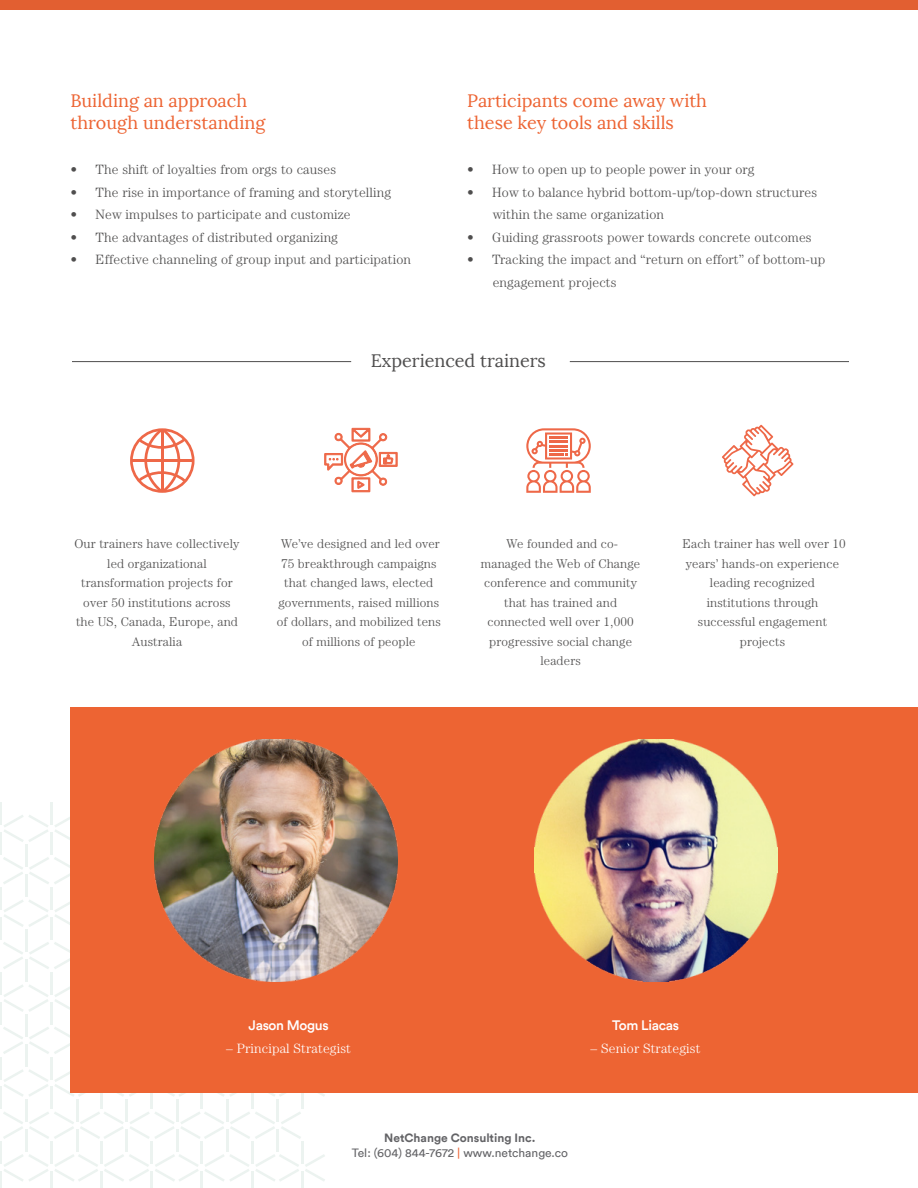
<style>
.page{position:relative;width:918px;height:1188px;background:#fff}
.page>*{position:absolute;margin:0;border:0;box-sizing:border-box;transform-origin:0 0}
.t1{font:18px "Lora";color:#ed6433}
.t2{font:18px "Lora";color:#4f4e4e}
.t3{font:500 13.8px "Circular";letter-spacing:-.025em;color:#fff}
.t4{font:300 13.5px "Century Std";letter-spacing:.01em;color:#4f4e4e}
.t5{font:300 13.5px "Century Std";letter-spacing:.01em;color:#fff}
.t6{font:300 12.75px/19.5px "Century Std";letter-spacing:.01em;color:#4f4e4e;text-align:center}
.t7{font:12px/15px "Circular";color:#636366;text-align:center}
.s1{font-weight:700}
.s2{color:#ed6433}
</style>
<div class="page">
<hr style="left:301px;top:1142px;width:2px;height:22px;background:#ecf3f0">
<hr style="left:251px;top:1142px;width:3px;height:22px;background:#ecf3f0">
<hr style="left:200px;top:1142px;width:3px;height:22px;background:#ecf3f0">
<hr style="left:151px;top:1142px;width:2px;height:22px;background:#ecf3f0">
<hr style="left:100px;top:1142px;width:2px;height:22px;background:#ecf3f0">
<hr style="left:50px;top:1142px;width:3px;height:22px;background:#ecf3f0">
<hr style="left:0;top:1142px;width:2px;height:22px;background:#ecf3f0">
<svg style="left:0;top:1154px;width:325px;height:34px"></svg>
<hr style="left:277px;top:1099px;width:2px;height:22px;background:#ecf3f0">
<hr style="left:277px;top:1129px;width:2px;height:22px;background:#ecf3f0">
<svg style="left:281px;top:1112px;width:20px;height:27px"></svg>
<hr style="left:226px;top:1099px;width:2px;height:22px;background:#ecf3f0">
<hr style="left:226px;top:1129px;width:2px;height:22px;background:#ecf3f0">
<svg style="left:230px;top:1112px;width:45px;height:27px"></svg>
<hr style="left:176px;top:1099px;width:3px;height:22px;background:#ecf3f0">
<hr style="left:176px;top:1129px;width:3px;height:22px;background:#ecf3f0">
<hr style="left:125px;top:1099px;width:3px;height:22px;background:#ecf3f0">
<hr style="left:125px;top:1129px;width:3px;height:22px;background:#ecf3f0">
<hr style="left:76px;top:1099px;width:2px;height:22px;background:#ecf3f0">
<hr style="left:76px;top:1129px;width:2px;height:22px;background:#ecf3f0">
<svg style="left:80px;top:1112px;width:144px;height:27px"></svg>
<hr style="left:25px;top:1099px;width:2px;height:22px;background:#ecf3f0">
<hr style="left:25px;top:1129px;width:2px;height:22px;background:#ecf3f0">
<svg style="left:3px;top:1112px;width:20px;height:27px"></svg>
<svg style="left:29px;top:1112px;width:45px;height:27px"></svg>
<hr style="left:301px;top:1087px;width:2px;height:22px;background:#ecf3f0">
<svg style="left:318px;top:1093px;width:7px;height:4px"></svg>
<hr style="left:251px;top:1087px;width:3px;height:22px;background:#ecf3f0">
<hr style="left:200px;top:1087px;width:3px;height:22px;background:#ecf3f0">
<hr style="left:151px;top:1087px;width:2px;height:22px;background:#ecf3f0">
<svg style="left:168px;top:1093px;width:118px;height:4px"></svg>
<hr style="left:100px;top:1087px;width:2px;height:22px;background:#ecf3f0">
<svg style="left:117px;top:1093px;width:19px;height:3px"></svg>
<hr style="left:50px;top:1057px;width:3px;height:22px;background:#ecf3f0">
<hr style="left:50px;top:1087px;width:3px;height:22px;background:#ecf3f0">
<hr style="left:0;top:1057px;width:2px;height:22px;background:#ecf3f0">
<hr style="left:0;top:1087px;width:2px;height:22px;background:#ecf3f0">
<svg style="left:4px;top:1069px;width:81px;height:28px"></svg>
<hr style="left:25px;top:1014px;width:2px;height:22px;background:#ecf3f0">
<hr style="left:25px;top:1044px;width:2px;height:22px;background:#ecf3f0">
<svg style="left:3px;top:1027px;width:20px;height:27px"></svg>
<svg style="left:29px;top:1027px;width:41px;height:27px"></svg>
<hr style="left:50px;top:972px;width:3px;height:22px;background:#ecf3f0">
<hr style="left:50px;top:1002px;width:3px;height:22px;background:#ecf3f0">
<hr style="left:0;top:972px;width:2px;height:22px;background:#ecf3f0">
<hr style="left:0;top:1002px;width:2px;height:22px;background:#ecf3f0">
<svg style="left:4px;top:985px;width:66px;height:27px"></svg>
<hr style="left:25px;top:930px;width:2px;height:22px;background:#ecf3f0">
<hr style="left:25px;top:959px;width:2px;height:22px;background:#ecf3f0">
<svg style="left:3px;top:942px;width:20px;height:27px"></svg>
<svg style="left:29px;top:942px;width:41px;height:27px"></svg>
<hr style="left:50px;top:887px;width:3px;height:22px;background:#ecf3f0">
<hr style="left:50px;top:917px;width:3px;height:22px;background:#ecf3f0">
<hr style="left:0;top:887px;width:2px;height:22px;background:#ecf3f0">
<hr style="left:0;top:917px;width:2px;height:22px;background:#ecf3f0">
<svg style="left:4px;top:900px;width:66px;height:27px"></svg>
<hr style="left:25px;top:845px;width:2px;height:22px;background:#ecf3f0">
<hr style="left:25px;top:875px;width:2px;height:22px;background:#ecf3f0">
<svg style="left:3px;top:857px;width:20px;height:27px"></svg>
<svg style="left:29px;top:857px;width:41px;height:27px"></svg>
<hr style="left:50px;top:802px;width:3px;height:23px;background:#ecf3f0">
<hr style="left:50px;top:832px;width:3px;height:22px;background:#ecf3f0">
<hr style="left:0;top:802px;width:2px;height:23px;background:#ecf3f0">
<hr style="left:0;top:832px;width:2px;height:22px;background:#ecf3f0">
<svg style="left:4px;top:815px;width:66px;height:27px"></svg>
<div style="left:70px;top:707px;width:848px;height:386px;background:#ed6433"></div>
<svg style="left:722px;top:425px;width:72px;height:71px"></svg>
<svg style="left:130px;top:428px;width:65px;height:65px"></svg>
<svg style="left:526px;top:428px;width:65px;height:65px"></svg>
<svg style="left:324px;top:428px;width:74px;height:64px"></svg>
<hr style="left:72px;top:361px;width:279px;height:1px;background:#4f4e4e">
<hr style="left:570px;top:361px;width:279px;height:1px;background:#4f4e4e">
<img style="left:535px;top:740px;width:242px;height:242px">
<img style="left:155px;top:740px;width:242px;height:242px">
<div style="left:0;top:0;width:918px;height:10px;background:#e25f31"></div>
<p class="t1" style="left:70px;top:89px;width:178px">Building an approach</p>
<p class="t1" style="left:70px;top:112px;width:196px">through understanding</p>
<p class="t4" style="left:70px;top:162px;width:267px">• The shift of loyalties from orgs to causes</p>
<p class="t4" style="left:70px;top:184px;width:322px">• The rise in importance of framing and storytelling</p>
<p class="t4" style="left:70px;top:207px;width:282px">• New impulses to participate and customize</p>
<p class="t4" style="left:70px;top:229px;width:269px">• The advantages of distributed organizing</p>
<p class="t4" style="left:70px;top:252px;width:342px">• Effective channeling of group input and participation</p>
<p class="t1" style="left:467px;top:89px;width:241px">Participants come away with</p>
<p class="t1" style="left:467px;top:112px;width:208px">these key tools and skills</p>
<p class="t4" style="left:467px;top:162px;width:289px">• How to open up to people power in your org</p>
<p class="t4" style="left:467px;top:184px;width:351px">• How to balance hybrid bottom-up/top-down structures</p>
<p class="t4" style="left:493px;top:207px;width:173px">within the same organization</p>
<p class="t4" style="left:467px;top:229px;width:346px">• Guiding grassroots power towards concrete outcomes</p>
<p class="t4" style="left:467px;top:252px;width:360px">• Tracking the impact and “return on effort” of bottom-up</p>
<p class="t4" style="left:493px;top:274px;width:125px">engagement projects</p>
<p class="t2" style="left:371px;top:350px;width:177px">Experienced trainers</p>
<p class="t6" style="left:75px;top:534px;width:166px">Our trainers have collectively led organizational transformation projects for over 50 institutions across the US, Canada, Europe, and<br>Australia</p>
<p class="t6" style="left:481px;top:534px;width:161px">We founded and co&shy;managed the Web of Change conference and community that has trained and connected well over 1,000 progressive social change leaders</p>
<p class="t6" style="left:277px;top:534px;width:166px">We’ve designed and led over<br>75 breakthrough campaigns that changed laws, elected governments, raised millions of dollars, and mobilized tens of millions of people</p>
<p class="t6" style="left:683px;top:534px;width:165px">Each trainer has well over 10 years’ hands-on experience leading recognized institutions through successful engagement projects</p>
<p class="t3" style="left:249px;top:1017px;width:82px">Jason Mogus</p>
<p class="t5" style="left:226px;top:1040px;width:126px">– Principal Strategist</p>
<p class="t3" style="left:612px;top:1017px;width:68px">Tom Liacas</p>
<p class="t5" style="left:591px;top:1040px;width:111px">– Senior Strategist</p>
<p class="t7" style="left:352px;top:1130px;width:218px"><span class="s1">NetChange Consulting Inc.<br></span>Tel: (604) 844-7672 <span class="s2">|</span> www.netchange.co</p>
</div>
